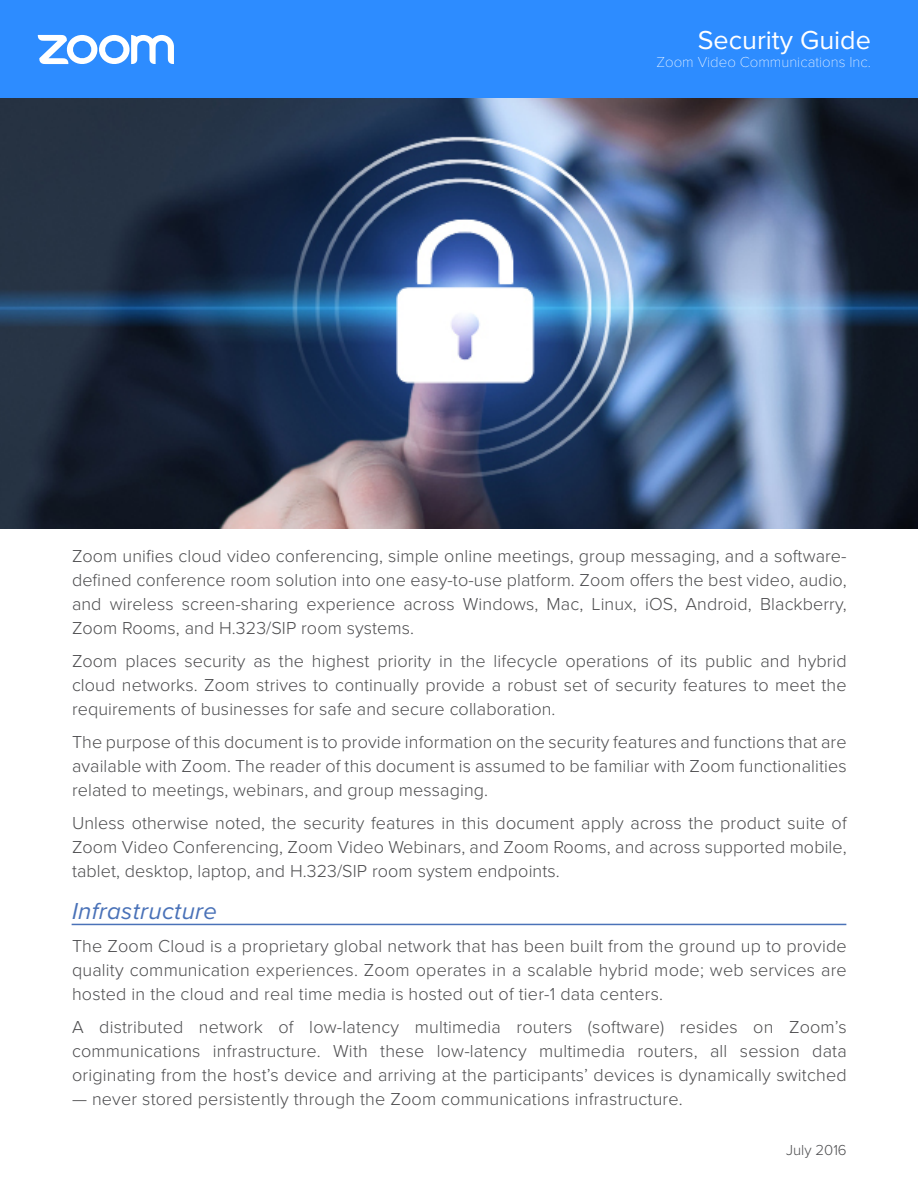
<style>
.page{position:relative;width:918px;height:1188px;background:#fff}
.page>*{position:absolute;margin:0;border:0;box-sizing:border-box;transform-origin:0 0}
.t1{font:27px "Proxima Nova";color:#fff}
.t2{font:italic 24px "Proxima Nova";letter-spacing:.015em;color:#4a72b8}
.t3{font:300 18px/24px "Proxima Nova";letter-spacing:.005em;color:#4d4d4f;text-align:justify}
.t4{font:100 15px "Proxima Nova T";color:#fff}
.t5{font:300 15px "Proxima Nova";color:#4d4d4f}
</style>
<div class="page">
<div style="left:0;top:0;width:918px;height:98px;background:#2d8cff"></div>
<svg style="left:38px;top:35px;width:136px;height:30px"></svg>
<hr style="left:72px;top:924px;width:774px;height:1px;background:#4a72b8">
<img style="left:0;top:98px;width:918px;height:430px">
<h1 class="t1" style="left:698px;top:25px;width:175px">Security Guide</h1>
<p class="t4" style="left:657px;top:54px;width:216px">Zoom Video Communications Inc.</p>
<p class="t3" style="left:72px;top:544px;width:776px">Zoom unifies cloud video conferencing, simple online meetings, group messaging, and a software&shy;defined conference room solution into one easy-to-use platform. Zoom offers the best video, audio, and wireless screen-sharing experience across Windows, Mac, Linux, iOS, Android, Blackberry, Zoom Rooms, and H.323/SIP room systems.</p>
<p class="t3" style="left:72px;top:649px;width:776px">Zoom places security as the highest priority in the lifecycle operations of its public and hybrid cloud networks. Zoom strives to continually provide a robust set of security features to meet the requirements of businesses for safe and secure collaboration.</p>
<p class="t3" style="left:72px;top:730px;width:776px">The purpose of this document is to provide information on the security features and functions that are available with Zoom. The reader of this document is assumed to be familiar with Zoom functionalities related to meetings, webinars, and group messaging.</p>
<p class="t3" style="left:72px;top:811px;width:776px">Unless otherwise noted, the security features in this document apply across the product suite of Zoom Video Conferencing, Zoom Video Webinars, and Zoom Rooms, and across supported mobile, tablet, desktop, laptop, and H.323/SIP room system endpoints.</p>
<h2 class="t2" style="left:72px;top:897px;width:147px">Infrastructure</h2>
<p class="t3" style="left:72px;top:934px;width:776px">The Zoom Cloud is a proprietary global network that has been built from the ground up to provide quality communication experiences. Zoom operates in a scalable hybrid mode; web services are hosted in the cloud and real time media is hosted out of tier-1 data centers.</p>
<p class="t3" style="left:72px;top:1015px;width:776px">A distributed network of low-latency multimedia routers (software) resides on Zoom’s communications infrastructure. With these low-latency multimedia routers, all session data originating from the host’s device and arriving at the participants’ devices is dynamically switched</p>
<p class="t3" style="left:72px;top:1087px;width:612px">— never stored persistently through the Zoom communications infrastructure.</p>
<p class="t5" style="left:786px;top:1141px;width:62px">July 2016</p>
</div>
